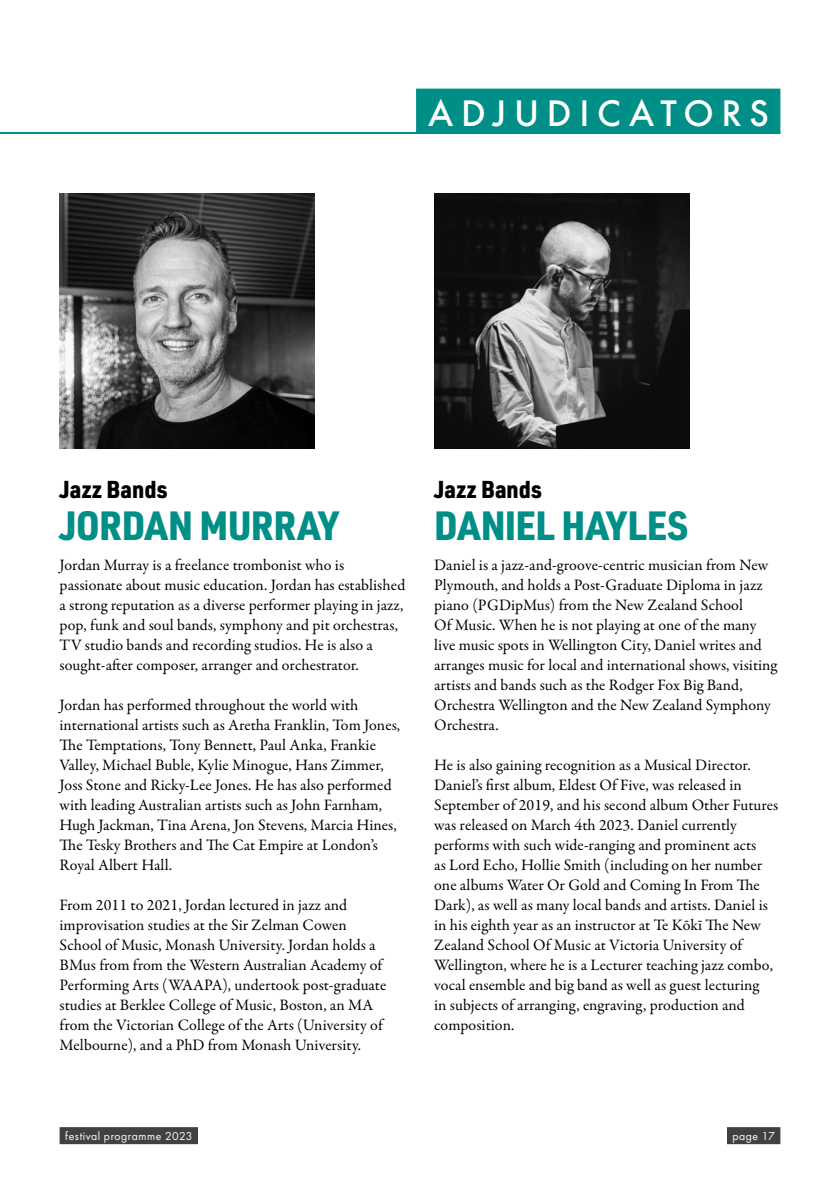
<style>
.page{position:relative;width:840px;height:1191px;background:#fff}
.page>*{position:absolute;margin:0;border:0;box-sizing:border-box;transform-origin:0 0}
.t1{font:900 40px "URWDIN Semi Cond";color:#008f87}
.t2{font:500 38.4px "Futura";letter-spacing:.2em;color:#fff}
.t3{font:900 24px "URWDIN Semi Cond";letter-spacing:.01em;color:#000}
.t4{font:16px/20px "Garamond Premr Pro";letter-spacing:.005em;color:#000}
.t5{font:12px "Futura Boo";letter-spacing:.045em;color:#fff}
</style>
<div class="page">
<hr style="left:0;top:132px;width:780px;height:2px;background:#008f87">
<div style="left:726px;top:1127px;width:54px;height:17px;background:#414042"></div>
<div style="left:60px;top:1127px;width:138px;height:17px;background:#414042"></div>
<div style="left:416px;top:89px;width:364px;height:45px;background:#008f87"></div>
<img style="left:434px;top:193px;width:255px;height:256px">
<img style="left:60px;top:193px;width:255px;height:256px">
<h2 class="t2" style="left:428px;top:84px;width:342px">ADJUDICATORS</h2>
<h3 class="t3" style="left:60px;top:472px;width:109px">Jazz Bands</h3>
<h3 class="t3" style="left:434px;top:472px;width:109px">Jazz Bands</h3>
<h1 class="t1" style="left:60px;top:498px;width:280px">JORDAN MURRAY</h1>
<p class="t4" style="left:60px;top:555px;width:347px">Jordan Murray is a freelance trombonist who is passionate about music education. Jordan has established a strong reputation as a diverse performer playing in jazz, pop, funk and soul bands, symphony and pit orchestras, TV studio bands and recording studios. He is also a sought-after composer, arranger and orchestrator.</p>
<p class="t4" style="left:60px;top:695px;width:342px">Jordan has performed throughout the world with international artists such as Aretha Franklin, Tom Jones, The Temptations, Tony Bennett, Paul Anka, Frankie Valley, Michael Buble, Kylie Minogue, Hans Zimmer, Joss Stone and Ricky-Lee Jones. He has also performed with leading Australian artists such as John Farnham, Hugh Jackman, Tina Arena, Jon Stevens, Marcia Hines, The Tesky Brothers and The Cat Empire at London’s Royal Albert Hall.</p>
<p class="t4" style="left:60px;top:895px;width:328px">From 2011 to 2021, Jordan lectured in jazz and improvisation studies at the Sir Zelman Cowen School of Music, Monash University. Jordan holds a BMus from from the Western Australian Academy of Performing Arts (WAAPA), undertook post-graduate studies at Berklee College of Music, Boston, an MA from the Victorian College of the Arts (University of Melbourne), and a PhD from Monash University.</p>
<h1 class="t1" style="left:434px;top:498px;width:255px">DANIEL HAYLES</h1>
<p class="t4" style="left:434px;top:555px;width:344px">Daniel is a jazz-and-groove-centric musician from New Plymouth, and holds a Post-Graduate Diploma in jazz piano (PGDipMus) from the New Zealand School<br>Of Music. When he is not playing at one of the many live music spots in Wellington City, Daniel writes and arranges music for local and international shows, visiting artists and bands such as the Rodger Fox Big Band, Orchestra Wellington and the New Zealand Symphony Orchestra.</p>
<p class="t4" style="left:434px;top:755px;width:345px">He is also gaining recognition as a Musical Director.<br>Daniel’s first album, Eldest Of Five, was released in September of 2019, and his second album Other Futures was released on March 4th 2023. Daniel currently performs with such wide-ranging and prominent acts<br>as Lord Echo, Hollie Smith (including on her number one albums Water Or Gold and Coming In From The Dark), as well as many local bands and artists. Daniel is in his eighth year as an instructor at Te Kōkī The New Zealand School Of Music at Victoria University of Wellington, where he is a Lecturer teaching jazz combo, vocal ensemble and big band as well as guest lecturing<br>in subjects of arranging, engraving, production and composition.</p>
<p class="t5" style="left:65px;top:1128px;width:129px">festival programme 2023</p>
<p class="t5" style="left:732px;top:1128px;width:44px">page 17</p>
</div>
